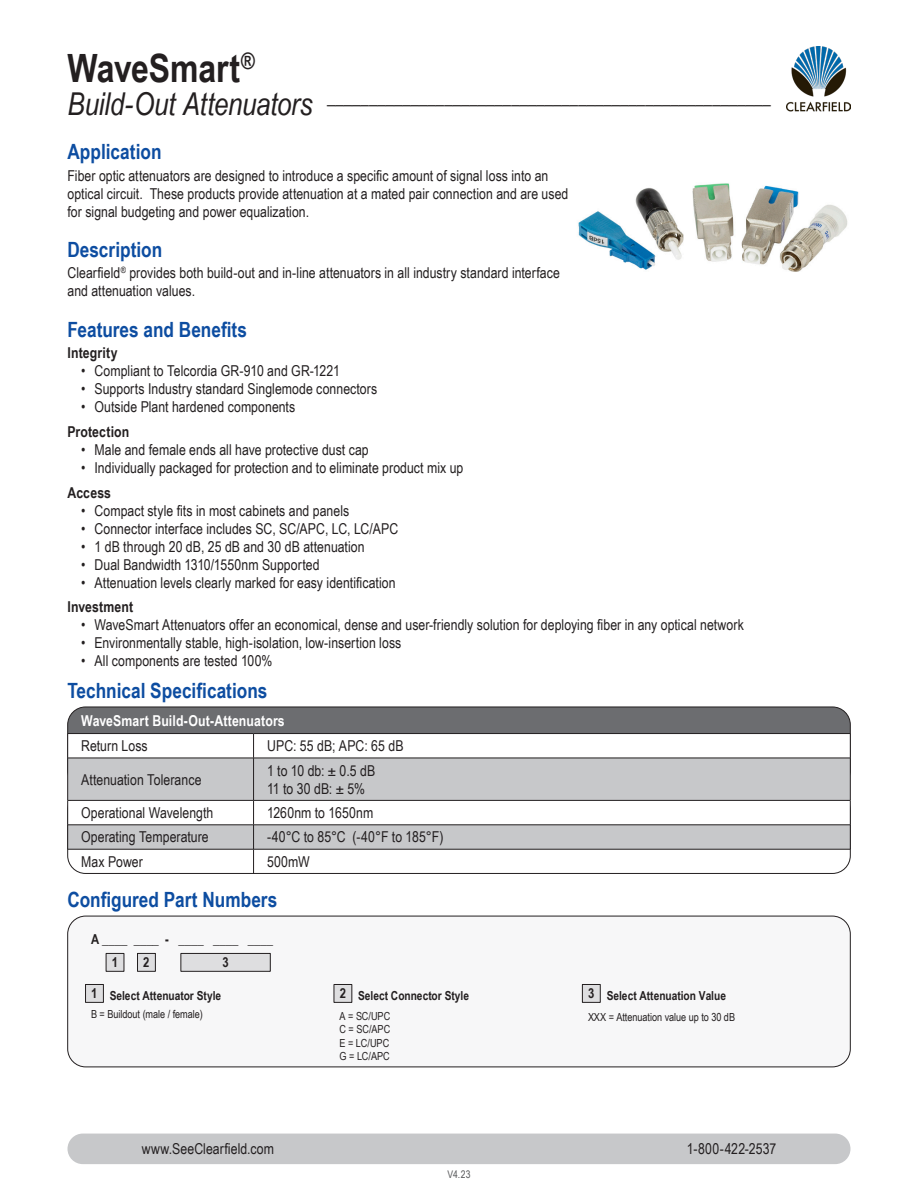
<style>
.page{position:relative;width:918px;height:1188px;background:#fff}
.page>*{position:absolute;margin:0;border:0;box-sizing:border-box;transform-origin:0 0}
.Right_Page_Product_H{font:700 39px "Arial Narrow";letter-spacing:-.005em;color:#231f20}
.Headers{font:700 21px "Arial Narrow";color:#0d4da1}
.Header_after_Table{font:700 21px "Arial Narrow";color:#0d4da1}
.Right_Page_Product_N{font:italic 18.3px "Arial Narrow";color:#231f20}
.t1{font:15px/18px "Arial Narrow";letter-spacing:.005em;color:#231f20}
.Features_and_Benefit{font:700 15px "Arial Narrow";letter-spacing:.01em;color:#231f20}
.white_table_headers{font:700 15px "Arial Narrow";letter-spacing:.01em;color:#fff}
.t2{font:700 13.8px/22.2px "Arial Narrow";color:#231f20}
.t3{font:700 12.45px "Arial Narrow";color:#231f20}
.t4{font:11.1px/13.2px "Arial Narrow";letter-spacing:-.005em;color:#231f20;text-align:justify}
.t5{font:10.5px "Arial Narrow";color:#57585a}
.s1{font-size:31.5px}
</style>
<div class="page">
<img style="left:787px;top:46px;width:63px;height:66px">
<div style="left:67px;top:1134px;width:783px;height:30px;background:#c7c8ca;border-radius:15px"></div>
<div style="left:68px;top:792px;width:782px;height:82px;border:1px solid #231f20;border-radius:18px"></div>
<div style="left:68px;top:707px;width:782px;height:81px;background:#6c6d70;border-radius:18px"></div>
<div style="left:68px;top:707px;width:782px;height:81px;border:1px solid #231f20;border-radius:18px"></div>
<svg style="left:68px;top:734px;width:782px;height:24px;background:#f9f9f9"></svg>
<svg style="left:68px;top:759px;width:782px;height:90px;fill:#c7c8ca"></svg>
<svg style="left:67px;top:734px;width:1px;height:24px"></svg>
<svg style="left:253px;top:734px;width:1px;height:24px"></svg>
<svg style="left:850px;top:734px;width:1px;height:24px"></svg>
<hr style="left:68px;top:758px;width:186px;height:1px;background:#231f20">
<hr style="left:67px;top:758px;width:1px;height:42px;background:#231f20">
<hr style="left:254px;top:758px;width:596px;height:1px;background:#231f20">
<hr style="left:253px;top:758px;width:1px;height:42px;background:#231f20">
<hr style="left:850px;top:758px;width:1px;height:42px;background:#231f20">
<hr style="left:68px;top:800px;width:186px;height:1px;background:#231f20">
<hr style="left:254px;top:800px;width:596px;height:1px;background:#231f20">
<hr style="left:68px;top:825px;width:186px;height:1px;background:#231f20">
<svg style="left:67px;top:801px;width:1px;height:48px"></svg>
<hr style="left:254px;top:825px;width:596px;height:1px;background:#231f20">
<svg style="left:850px;top:801px;width:1px;height:48px"></svg>
<hr style="left:68px;top:849px;width:186px;height:1px;background:#231f20">
<hr style="left:254px;top:849px;width:596px;height:1px;background:#231f20">
<svg style="left:253px;top:801px;width:1px;height:73px"></svg>
<hr style="left:68px;top:733px;width:186px;height:1px;background:#231f20">
<hr style="left:254px;top:733px;width:596px;height:1px;background:#231f20">
<div style="left:106px;top:953px;width:18px;height:18px;background:#dedee0"></div>
<div style="left:106px;top:953px;width:18px;height:19px;border:1px solid #231f20"></div>
<div style="left:138px;top:953px;width:17px;height:18px;background:#dedee0"></div>
<div style="left:137px;top:953px;width:19px;height:19px;border:1px solid #231f20"></div>
<div style="left:181px;top:953px;width:89px;height:18px;background:#dedee0"></div>
<div style="left:181px;top:953px;width:90px;height:19px;border:1px solid #231f20"></div>
<div style="left:86px;top:984px;width:17px;height:18px;background:#dedee0"></div>
<div style="left:85px;top:984px;width:19px;height:19px;border:1px solid #231f20"></div>
<div style="left:334px;top:984px;width:18px;height:18px;background:#dedee0"></div>
<div style="left:334px;top:984px;width:18px;height:19px;border:1px solid #231f20"></div>
<div style="left:582px;top:984px;width:18px;height:18px;background:#dedee0"></div>
<div style="left:582px;top:984px;width:19px;height:19px;border:1px solid #231f20"></div>
<div style="left:68px;top:916px;width:782px;height:151px;border:1px solid #231f20;border-radius:18px"></div>
<img style="left:578px;top:183px;width:270px;height:89px">
<p class="Right_Page_Product_H" style="left:68px;top:39px;width:189px">WaveSmart<sup>®</sup></p>
<p class="Right_Page_Product_N" style="left:68px;top:85px;width:705px"><span class="s1">Build-Out Attenuators</span> _____________________________________________________</p>
<p class="Headers" style="left:68px;top:136px;width:96px">Application</p>
<p class="t1" style="left:68px;top:166px;width:502px">Fiber optic attenuators are designed to introduce a specific amount of signal loss into an optical circuit. These products provide attenuation at a mated pair connection and are used for signal budgeting and power equalization.</p>
<p class="Headers" style="left:68px;top:234px;width:96px">Description</p>
<p class="t1" style="left:68px;top:264px;width:494px">Clearfield<sup>®</sup> provides both build-out and in-line attenuators in all industry standard interface and attenuation values.</p>
<p class="Headers" style="left:68px;top:314px;width:181px">Features and Benefits</p>
<p class="Features_and_Benefit" style="left:68px;top:342px;width:52px">Integrity</p>
<p class="t1" style="left:81px;top:361px;width:261px">• Compliant to Telcordia GR-910 and GR-1221</p>
<p class="t1" style="left:81px;top:379px;width:298px">• Supports Industry standard Singlemode connectors</p>
<p class="t1" style="left:81px;top:397px;width:216px">• Outside Plant hardened components</p>
<p class="Features_and_Benefit" style="left:68px;top:420px;width:63px">Protection</p>
<p class="t1" style="left:81px;top:440px;width:289px">• Male and female ends all have protective dust cap</p>
<p class="t1" style="left:81px;top:458px;width:384px">• Individually packaged for protection and to eliminate product mix up</p>
<p class="Features_and_Benefit" style="left:68px;top:481px;width:45px">Access</p>
<p class="t1" style="left:81px;top:501px;width:270px">• Compact style fits in most cabinets and panels</p>
<p class="t1" style="left:81px;top:519px;width:319px">• Connector interface includes SC, SC/APC, LC, LC/APC</p>
<p class="t1" style="left:81px;top:537px;width:285px">• 1 dB through 20 dB, 25 dB and 30 dB attenuation</p>
<p class="t1" style="left:81px;top:555px;width:240px">• Dual Bandwidth 1310/1550nm Supported</p>
<p class="t1" style="left:81px;top:573px;width:316px">• Attenuation levels clearly marked for easy identification</p>
<p class="Features_and_Benefit" style="left:68px;top:596px;width:67px">Investment</p>
<p class="t1" style="left:81px;top:616px;width:664px">• WaveSmart Attenuators offer an economical, dense and user-friendly solution for deploying fiber in any optical network</p>
<p class="t1" style="left:81px;top:634px;width:322px">• Environmentally stable, high-isolation, low-insertion loss</p>
<p class="t1" style="left:81px;top:652px;width:193px">• All components are tested 100%</p>
<p class="Headers" style="left:68px;top:675px;width:201px">Technical Specifications</p>
<p class="white_table_headers" style="left:81px;top:709px;width:205px">WaveSmart Build-Out-Attenuators</p>
<p class="t1" style="left:81px;top:736px;width:68px">Return Loss</p>
<p class="t1" style="left:267px;top:736px;width:138px">UPC: 55 dB; APC: 65 dB</p>
<p class="t1" style="left:81px;top:770px;width:122px">Attenuation Tolerance</p>
<p class="t1" style="left:267px;top:761px;width:110px">1 to 10 db: ± 0.5 dB<br>11 to 30 dB: ± 5%</p>
<p class="t1" style="left:81px;top:803px;width:134px">Operational Wavelength</p>
<p class="t1" style="left:267px;top:803px;width:108px">1260nm to 1650nm</p>
<p class="t1" style="left:81px;top:828px;width:129px">Operating Temperature</p>
<p class="t1" style="left:267px;top:828px;width:178px">-40°C to 85°C (-40°F to 185°F)</p>
<p class="t1" style="left:81px;top:852px;width:63px">Max Power</p>
<p class="t1" style="left:267px;top:852px;width:44px">500mW</p>
<p class="Header_after_Table" style="left:68px;top:884px;width:211px">Configured Part Numbers</p>
<p class="t2" style="left:112px;top:928px;width:163px;text-indent:-21px">A ____ ____ - ____ ____ ____<br>1</p>
<p class="t2" style="left:143px;top:950px;width:8px">2</p>
<p class="t2" style="left:222px;top:950px;width:8px">3</p>
<p class="t3" style="left:91px;top:986px;width:131px"><sup>1</sup> Select Attenuator Style</p>
<p class="t2" style="left:340px;top:981px;width:8px">2</p>
<p class="t4" style="left:91px;top:1007px;width:113px">B = Buildout (male / female)</p>
<p class="t3" style="left:358px;top:986px;width:112px">Select Connector Style</p>
<p class="t3" style="left:588px;top:986px;width:139px"><sup>3</sup> Select Attenuation Value</p>
<p class="t4" style="left:340px;top:1009px;width:52px">A = SC/UPC</p>
<p class="t4" style="left:588px;top:1010px;width:149px">XXX = Attenuation value up to 30 dB</p>
<p class="t4" style="left:340px;top:1022px;width:52px">C = SC/APC E = LC/UPC G = LC/APC</p>
<p class="t1" style="left:142px;top:1139px;width:134px">www.SeeClearfield.com</p>
<p class="t1" style="left:687px;top:1139px;width:91px">1-800-422-2537</p>
<p class="t5" style="left:448px;top:1167px;width:24px">V4.23</p>
</div>
